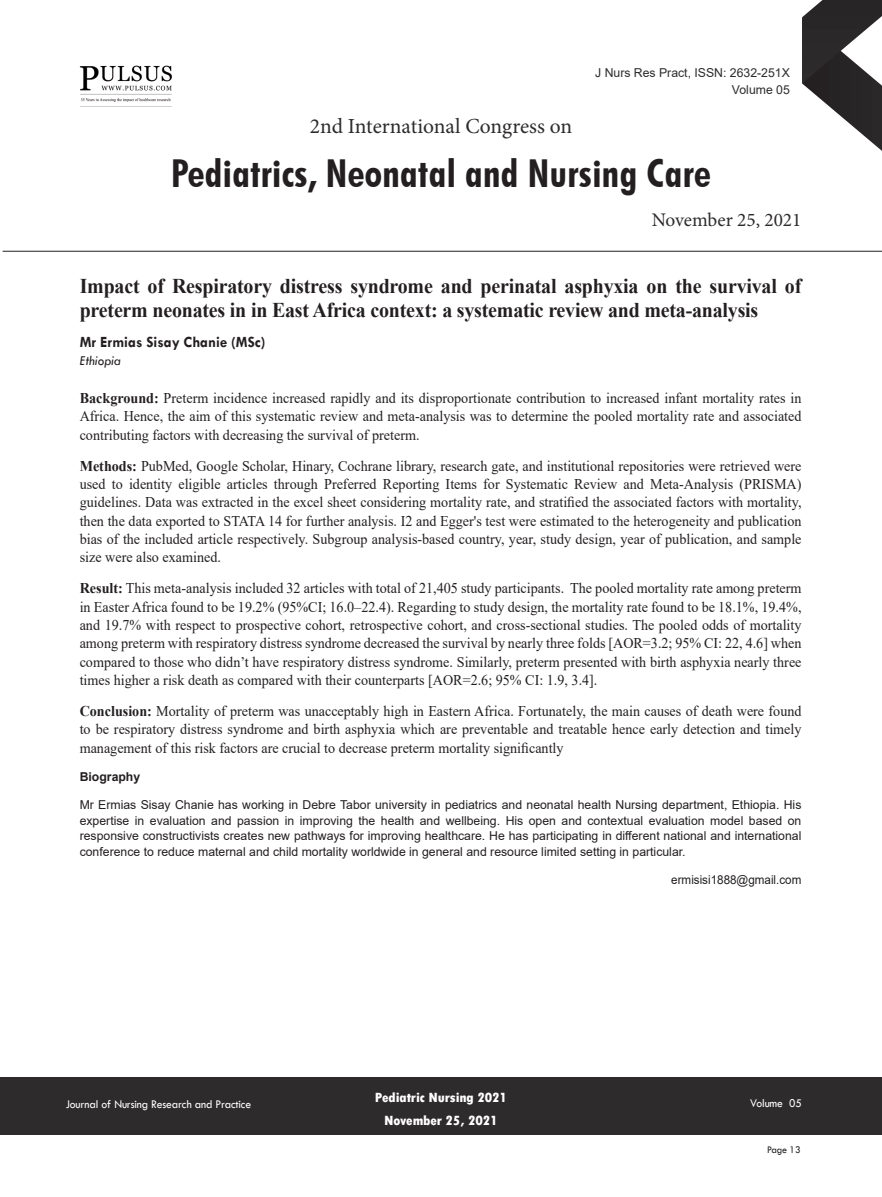
<style>
.page{position:relative;width:882px;height:1197px;background:#fff}
.page>*{position:absolute;margin:0;border:0;box-sizing:border-box;transform-origin:0 0}
.t1{font:700 condensed 38.5px "Futura BT";letter-spacing:.01em;color:#231f20}
.t2{font:21.53px "Minion Pro";letter-spacing:-.005em;color:#2e2b2c}
.t3{font:700 21px/24.5px "Times New Roman";letter-spacing:-.01em;color:#231f20;scale:.95 1}
.t4{font:19.25px "Minion Pro";color:#2e2b2c}
.Name{font:700 15.75px "Tw Cen";color:#231f20;scale:.95 1}
.Bio_Heading{font:14.88px/18.4px "Times New Roman";color:#231f20;text-align:justify;scale:.95 1}
.t5{font:800 condensed 14px/22.8px "Tw Cen";letter-spacing:-.01em;color:#fff;text-align:center;scale:1.1 1}
.Affiliation{font:italic 14px "Tw Cen";color:#231f20;scale:.95 1}
.Biography{font:12.25px/15.8px "Arial";color:#231f20;text-align:justify}
.t6{font:12.25px "Tw Cen";letter-spacing:-.01em;color:#fff;scale:.95 1}
.t7{font:12.25px/17.5px "Arial";color:#2e2b2c;text-align:right}
.Biography-2{font:12.25px "Arial";color:#231f20;scale:.95 1}
.Biography-3{font:700 12.25px "Arial";color:#231f20}
.t8{font:10.5px "Tw Cen";letter-spacing:-.02em;color:#231f20;scale:.95 1}
.s1{font-weight:700}
</style>
<div class="page">
<svg style="left:802px;top:0;width:80px;height:151px"></svg>
<div style="left:0;top:1077px;width:882px;height:58px;background:#2e2b2c"></div>
<hr style="left:3px;top:251px;width:879px;height:1px;background:#231f20">
<img style="left:79px;top:65px;width:93px;height:42px">
<h2 class="t2" style="left:310px;top:112px;width:264px">2nd International Congress on</h2>
<p class="t7" style="left:595px;top:64px;width:196px">J Nurs Res Pract, ISSN: 2632-251X<br>Volume 05</p>
<h1 class="t1" style="left:171px;top:150px;width:541px">Pediatrics, Neonatal and Nursing Care</h1>
<p class="t4" style="left:652px;top:207px;width:151px">November 25, 2021</p>
<p class="t3" style="left:80px;top:273px;width:761px">Impact of Respiratory distress syndrome and perinatal asphyxia on the survival of preterm neonates in in East Africa context: a systematic review and meta-analysis</p>
<p class="Name" style="left:80px;top:333px;width:197px">Mr Ermias Sisay Chanie (MSc)</p>
<p class="Affiliation" style="left:80px;top:352px;width:45px">Ethiopia</p>
<p class="Bio_Heading" style="left:80px;top:388px;width:761px"><span class="s1">Background:</span> Preterm incidence increased rapidly and its disproportionate contribution to increased infant mortality rates in Africa. Hence, the aim of this systematic review and meta-analysis was to determine the pooled mortality rate and associated contributing factors with decreasing the survival of preterm.</p>
<p class="Bio_Heading" style="left:80px;top:456px;width:761px"><span class="s1">Methods:</span> PubMed, Google Scholar, Hinary, Cochrane library, research gate, and institutional repositories were retrieved were used to identity eligible articles through Preferred Reporting Items for Systematic Review and Meta-Analysis (PRISMA) guidelines. Data was extracted in the excel sheet considering mortality rate, and stratified the associated factors with mortality, then the data exported to STATA 14 for further analysis. I2 and Egger's test were estimated to the heterogeneity and publication bias of the included article respectively. Subgroup analysis-based country, year, study design, year of publication, and sample size were also examined.</p>
<p class="Bio_Heading" style="left:80px;top:579px;width:761px"><span class="s1">Result:</span> This meta-analysis included 32 articles with total of 21,405 study participants. The pooled mortality rate among preterm in Easter Africa found to be 19.2% (95%CI; 16.0–22.4). Regarding to study design, the mortality rate found to be 18.1%, 19.4%, and 19.7% with respect to prospective cohort, retrospective cohort, and cross-sectional studies. The pooled odds of mortality among preterm with respiratory distress syndrome decreased the survival by nearly three folds [AOR=3.2; 95% CI: 22, 4.6] when compared to those who didn’t have respiratory distress syndrome. Similarly, preterm presented with birth asphyxia nearly three times higher a risk death as compared with their counterparts [AOR=2.6; 95% CI: 1.9, 3.4].</p>
<p class="Bio_Heading" style="left:80px;top:701px;width:761px"><span class="s1">Conclusion:</span> Mortality of preterm was unacceptably high in Eastern Africa. Fortunately, the main causes of death were found to be respiratory distress syndrome and birth asphyxia which are preventable and treatable hence early detection and timely management of this risk factors are crucial to decrease preterm mortality significantly</p>
<p class="Biography-3" style="left:80px;top:768px;width:62px">Biography</p>
<p class="Biography" style="left:80px;top:797px;width:723px">Mr Ermias Sisay Chanie has working in Debre Tabor university in pediatrics and neonatal health Nursing department, Ethiopia. His expertise in evaluation and passion in improving the health and wellbeing. His open and contextual evaluation model based on responsive constructivists creates new pathways for improving healthcare. He has participating in different national and international conference to reduce maternal and child mortality worldwide in general and resource limited setting in particular.</p>
<p class="Biography-2" style="left:671px;top:872px;width:138px">ermisisi1888@gmail.com</p>
<p class="t5" style="left:375px;top:1086px;width:122px">Pediatric Nursing 2021<br>November 25, 2021</p>
<p class="t6" style="left:66px;top:1096px;width:197px">Journal of Nursing Research and Practice</p>
<p class="t6" style="left:750px;top:1095px;width:56px">Volume 05</p>
<p class="t8" style="left:767px;top:1143px;width:37px">Page 13</p>
</div>
